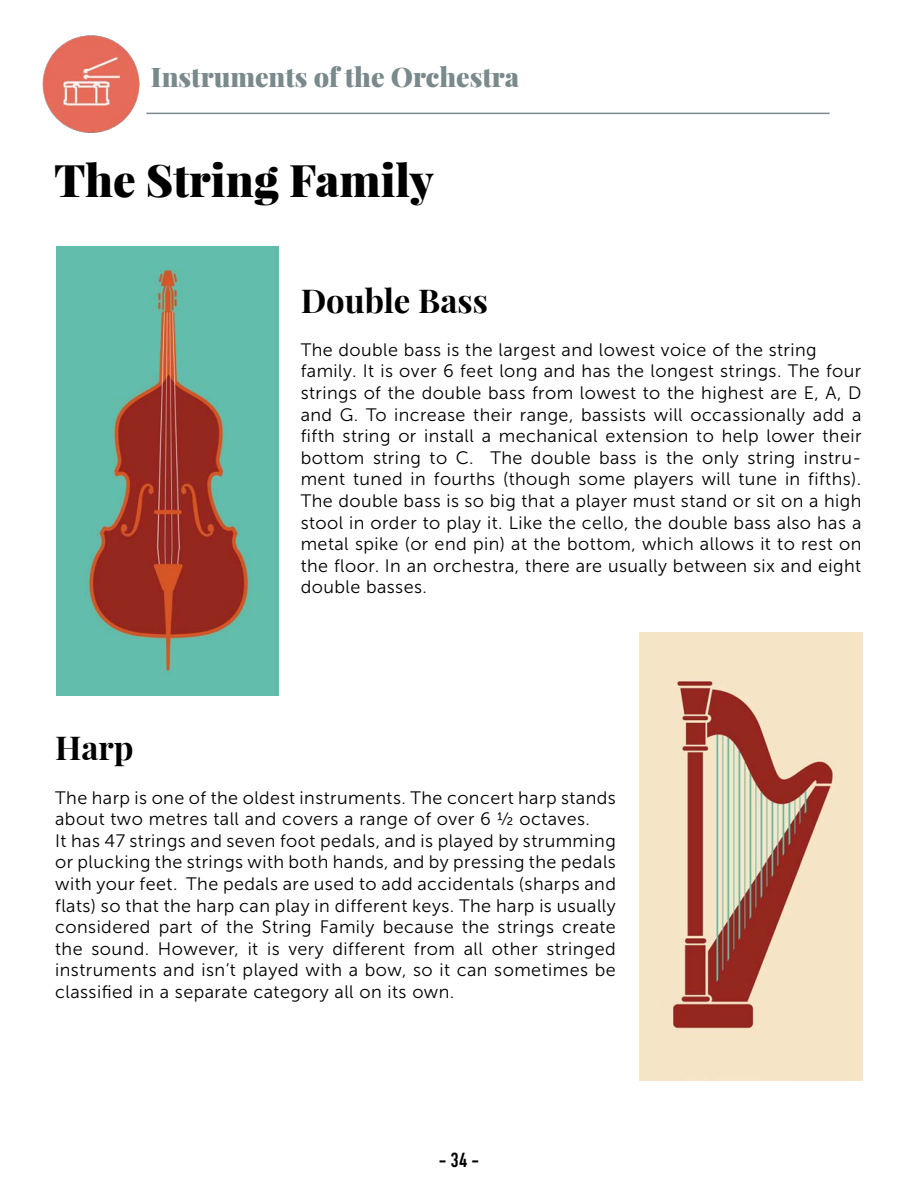
<style>
.page{position:relative;width:918px;height:1188px;background:#fff}
.page>*{position:absolute;margin:0;border:0;box-sizing:border-box;transform-origin:0 0}
.t1{font:900 45px "Playfair Display";color:#000}
.t2{font:700 33px "Playfair Display";color:#000}
.t3{font:900 27px "Playfair Display";color:#79898c}
.t4{font:500 condensed 21px "DIN Next LT Pro";color:#000}
.t5{font:18px/21.6px "Museo Sans 300";letter-spacing:.025em;color:#000}
</style>
<div class="page">
<img style="left:640px;top:633px;width:222px;height:447px">
<img style="left:56px;top:247px;width:223px;height:448px">
<img style="left:42px;top:35px;width:98px;height:98px">
<hr style="left:146px;top:113px;width:684px;height:1px;background:#79898c">
<h3 class="t3" style="left:151px;top:59px;width:370px">Instruments of the Orchestra</h3>
<h1 class="t1" style="left:54px;top:151px;width:382px">The String Family</h1>
<h2 class="t2" style="left:301px;top:279px;width:189px">Double Bass</h2>
<p class="t5" style="left:301px;top:339px;width:562px">The double bass is the largest and lowest voice of the string family. It is over 6 feet long and has the longest strings. The four strings of the double bass from lowest to the highest are E, A, D and G. To increase their range, bassists will occassionally add a fifth string or install a mechanical extension to help lower their bottom string to C. The double bass is the only string instru&shy;ment tuned in fourths (though some players will tune in fifths).<br>The double bass is so big that a player must stand or sit on a high stool in order to play it. Like the cello, the double bass also has a metal spike (or end pin) at the bottom, which allows it to rest on the floor. In an orchestra, there are usually between six and eight double basses.</p>
<h2 class="t2" style="left:55px;top:727px;width:80px">Harp</h2>
<p class="t5" style="left:55px;top:787px;width:562px">The harp is one of the oldest instruments. The concert harp stands about two metres tall and covers a range of over 6 ½ octaves.<br>It has 47 strings and seven foot pedals, and is played by strumming or plucking the strings with both hands, and by pressing the pedals with your feet. The pedals are used to add accidentals (sharps and flats) so that the harp can play in different keys. The harp is usually considered part of the String Family because the strings create the sound. However, it is very different from all other stringed instruments and isn’t played with a bow, so it can sometimes be classified in a separate category all on its own.</p>
<p class="t4" style="left:439px;top:1148px;width:42px">- 34 -</p>
</div>
